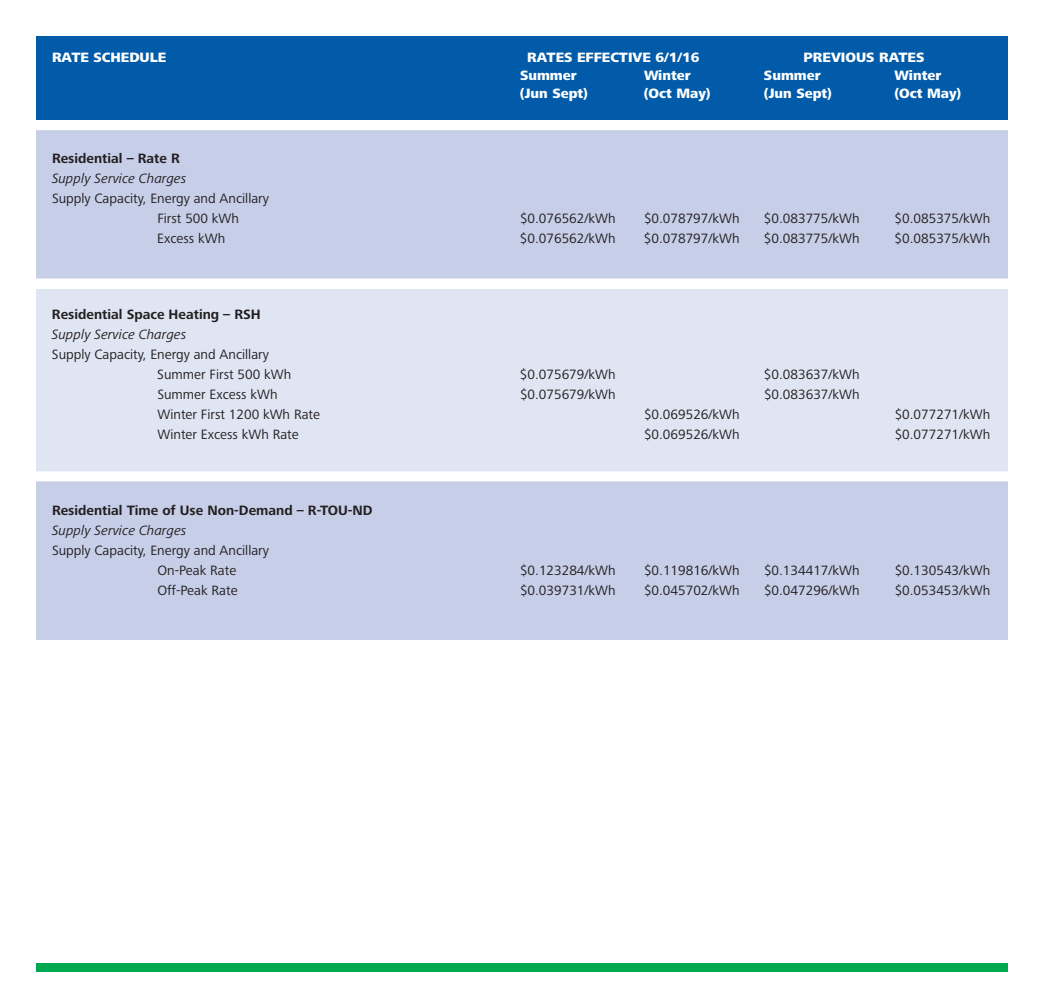
<style>
.page{position:relative;width:1044px;height:1008px;background:#fff}
.page>*{position:absolute;margin:0;border:0;box-sizing:border-box;transform-origin:0 0}
.t1{font:14px "Frutiger Next Pro";color:#231f20}
.t2{font:800 14px "Frutiger Next Pro";color:#fff}
.t3{font:700 14px "Frutiger Next Pro";color:#231f20}
.t4{font:italic 14px "Frutiger Next Pro";color:#231f20}
</style>
<div class="page">
<div style="left:36px;top:478px;width:972px;height:162px;background:#c6cee8"></div>
<div style="left:36px;top:290px;width:972px;height:182px;background:#e0e5f3"></div>
<div style="left:36px;top:36px;width:972px;height:84px;background:#015ba9"></div>
<div style="left:36px;top:471px;width:972px;height:10px;background:#fff"></div>
<div style="left:36px;top:963px;width:972px;height:9px;background:#00a851"></div>
<div style="left:36px;top:130px;width:972px;height:148px;background:#c6cee8"></div>
<p class="t2" style="left:52px;top:53px;width:116px">R TE SCHEDULE</p>
<p class="t2" style="left:527px;top:53px;width:174px">R TES EFFECTIVE 6/1/16</p>
<p class="t2" style="left:804px;top:53px;width:122px">PREVIOUS R TES</p>
<p class="t2" style="left:520px;top:71px;width:58px">Summer</p>
<p class="t2" style="left:644px;top:71px;width:48px">Winter</p>
<p class="t2" style="left:764px;top:71px;width:58px">Summer</p>
<p class="t2" style="left:895px;top:71px;width:48px">Winter</p>
<p class="t2" style="left:520px;top:89px;width:69px">(Jun Sept)</p>
<p class="t2" style="left:644px;top:89px;width:68px">(Oct May)</p>
<p class="t2" style="left:764px;top:89px;width:69px">(Jun Sept)</p>
<p class="t2" style="left:895px;top:89px;width:68px">(Oct May)</p>
<p class="t3" style="left:52px;top:153px;width:130px">Residential – Rate R</p>
<p class="t4" style="left:52px;top:173px;width:136px">Supply Service C arges</p>
<p class="t1" style="left:52px;top:193px;width:219px">Supply Capacity, Energy and Ancillary</p>
<p class="t1" style="left:157px;top:213px;width:83px">First 500 kWh</p>
<p class="t1" style="left:520px;top:213px;width:97px">$0 076562/kWh</p>
<p class="t1" style="left:644px;top:213px;width:97px">$0 078797/kWh</p>
<p class="t1" style="left:764px;top:213px;width:97px">$0 083775/kWh</p>
<p class="t1" style="left:895px;top:213px;width:97px">$0 085375/kWh</p>
<p class="t1" style="left:157px;top:233px;width:70px">Excess kWh</p>
<p class="t1" style="left:520px;top:233px;width:97px">$0 076562/kWh</p>
<p class="t1" style="left:644px;top:233px;width:97px">$0 078797/kWh</p>
<p class="t1" style="left:764px;top:233px;width:97px">$0 083775/kWh</p>
<p class="t1" style="left:895px;top:233px;width:97px">$0 085375/kWh</p>
<p class="t3" style="left:52px;top:309px;width:210px">Residential pace Heating – R H</p>
<p class="t4" style="left:52px;top:329px;width:136px">Supply Service C arges</p>
<p class="t1" style="left:52px;top:349px;width:219px">Supply Capacity, Energy and Ancillary</p>
<p class="t1" style="left:157px;top:369px;width:135px">Summer First 500 kWh</p>
<p class="t1" style="left:520px;top:369px;width:97px">$0 075679/kWh</p>
<p class="t1" style="left:764px;top:369px;width:97px">$0 083637/kWh</p>
<p class="t1" style="left:157px;top:389px;width:122px">Summer Excess kWh</p>
<p class="t1" style="left:520px;top:389px;width:97px">$0 075679/kWh</p>
<p class="t1" style="left:764px;top:389px;width:97px">$0 083637/kWh</p>
<p class="t1" style="left:157px;top:409px;width:164px">Winter First 1200 kWh Rate</p>
<p class="t1" style="left:644px;top:409px;width:97px">$0 069526/kWh</p>
<p class="t1" style="left:895px;top:409px;width:97px">$0 077271/kWh</p>
<p class="t1" style="left:157px;top:429px;width:143px">Winter Excess kWh Rate</p>
<p class="t1" style="left:644px;top:429px;width:97px">$0 069526/kWh</p>
<p class="t1" style="left:895px;top:429px;width:97px">$0 077271/kWh</p>
<p class="t3" style="left:52px;top:505px;width:322px">Residential Time of Use Non-Demand – R-TOU-ND</p>
<p class="t4" style="left:52px;top:525px;width:136px">Supply Service C arges</p>
<p class="t1" style="left:52px;top:545px;width:219px">Supply Capacity, Energy and Ancillary</p>
<p class="t1" style="left:157px;top:565px;width:80px">On-Peak Rate</p>
<p class="t1" style="left:520px;top:565px;width:97px">$0 123284/kWh</p>
<p class="t1" style="left:644px;top:565px;width:97px">$0 119816/kWh</p>
<p class="t1" style="left:764px;top:565px;width:97px">$0 134417/kWh</p>
<p class="t1" style="left:895px;top:565px;width:97px">$0 130543/kWh</p>
<p class="t1" style="left:157px;top:586px;width:82px">Off-Peak Rate</p>
<p class="t1" style="left:520px;top:586px;width:97px">$0 039731/kWh</p>
<p class="t1" style="left:644px;top:586px;width:97px">$0 045702/kWh</p>
<p class="t1" style="left:764px;top:586px;width:97px">$0 047296/kWh</p>
<p class="t1" style="left:895px;top:586px;width:97px">$0 053453/kWh</p>
</div>
